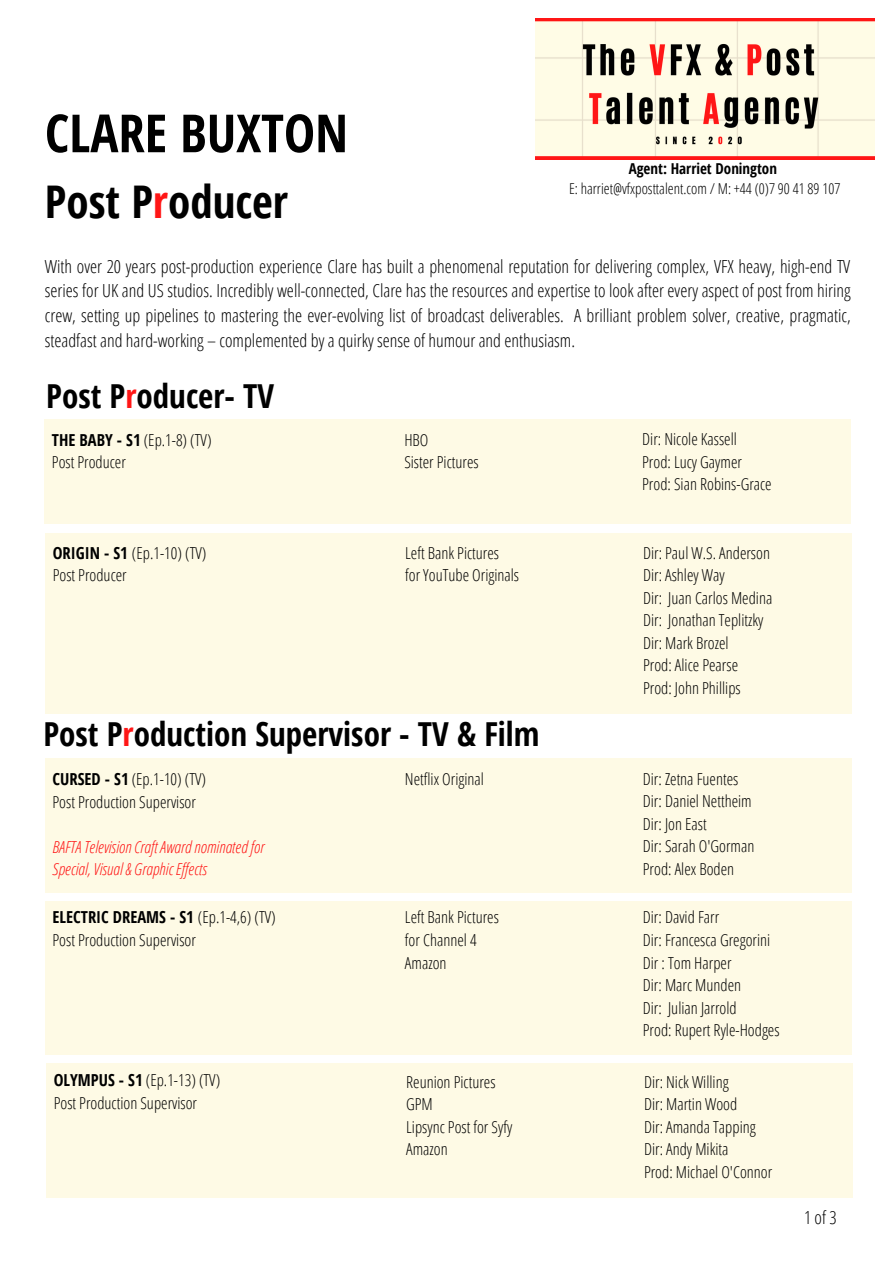
<style>
.page{position:relative;width:894px;height:1264px;background:#fff}
.page>*{position:absolute;margin:0;border:0;box-sizing:border-box;transform-origin:0 0}
.t1{font:700 52.5px "Open Sans Condensed";color:#000}
.t2{font:700 45px "Open Sans Condensed";color:#000}
.t3{font:700 33px "Open Sans Condensed";color:#000}
.t4{font:300 18px/24.8px "Open Sans Condensed";color:#000;text-align:justify}
.t5{font:300 16.5px "Open Sans Condensed";color:#000}
.t6{font:italic 300 16.5px "Open Sans Condensed";color:#ff1616}
.t7{font:700 16.5px "Open Sans Condensed";color:#000}
.t8{font:300 15px "Open Sans Condensed";color:#000}
.t9{font:700 15px "Open Sans Condensed";color:#000}
.s1{color:#ff1616}
.s2{font-weight:700}
.s3{font-weight:300}
</style>
<div class="page">
<img style="left:535px;top:19px;width:339px;height:141px">
<div style="left:45px;top:533px;width:806px;height:181px;background:#fefae5"></div>
<div style="left:45px;top:901px;width:806px;height:153px;background:#fefae5"></div>
<div style="left:46px;top:1062px;width:806px;height:134px;background:#fefae5"></div>
<div style="left:45px;top:758px;width:806px;height:134px;background:#fefae5"></div>
<div style="left:44px;top:419px;width:806px;height:105px;background:#fefae5"></div>
<p class="t1" style="left:45px;top:96px;width:304px">CLARE BUXTON</p>
<p class="t2" style="left:45px;top:169px;width:245px">Post P<span class="s1">r</span>oducer</p>
<p class="t9" style="left:628px;top:158px;width:150px">Agent: Harriet Donington</p>
<p class="t8" style="left:569px;top:178px;width:273px">E: harriet@vfxposttalent.com / M: +44 (0)7 90 41 89 107</p>
<p class="t4" style="left:45px;top:253px;width:807px">With over 20 years post-production experience Clare has built a phenomenal reputation for delivering complex, VFX heavy, high-end TV series for UK and US studios. Incredibly well-connected, Clare has the resources and expertise to look after every aspect of post from hiring crew, setting up pipelines to mastering the ever-evolving list of broadcast deliverables. A brilliant problem solver, creative, pragmatic, steadfast and hard-working – complemented by a quirky sense of humour and enthusiasm.</p>
<p class="t3" style="left:46px;top:373px;width:229px">Post P<span class="s1">r</span>oducer- TV</p>
<p class="t5" style="left:52px;top:428px;width:161px"><span class="s2">THE BABY - S1</span> (Ep.1-8) (TV)</p>
<p class="t5" style="left:52px;top:451px;width:75px">Post Producer</p>
<p class="t5" style="left:404px;top:428px;width:26px">HBO</p>
<p class="t5" style="left:404px;top:451px;width:76px">Sister Pictures</p>
<p class="t5" style="left:642px;top:427px;width:96px">Dir: Nicole Kassell</p>
<p class="t5" style="left:642px;top:450px;width:101px">Prod: Lucy Gaymer</p>
<p class="t5" style="left:642px;top:472px;width:131px">Prod: Sian Robins-Grace</p>
<p class="t5" style="left:53px;top:541px;width:155px"><span class="s2">ORIGIN - S1</span> (Ep.1-10) (TV)</p>
<p class="t5" style="left:53px;top:563px;width:75px">Post Producer</p>
<p class="t5" style="left:405px;top:541px;width:95px">Left Bank Pictures</p>
<p class="t5" style="left:405px;top:563px;width:115px">for YouTube Originals</p>
<p class="t5" style="left:643px;top:541px;width:128px">Dir: Paul W.S. Anderson</p>
<p class="t5" style="left:643px;top:563px;width:83px">Dir: Ashley Way</p>
<p class="t5" style="left:643px;top:586px;width:131px">Dir: Juan Carlos Medina</p>
<p class="t5" style="left:643px;top:608px;width:122px">Dir: Jonathan Teplitzky</p>
<p class="t5" style="left:643px;top:631px;width:87px">Dir: Mark Brozel</p>
<p class="t5" style="left:643px;top:653px;width:96px">Prod: Alice Pearse</p>
<p class="t5" style="left:643px;top:676px;width:99px">Prod: John Phillips</p>
<p class="t3" style="left:43px;top:710px;width:497px">Post P<span class="s1">r</span>oduction Supervisor - TV &amp; Film</p>
<p class="t5" style="left:53px;top:767px;width:155px"><span class="s2">CURSED - S1</span> (Ep.1-10) (TV)</p>
<p class="t5" style="left:53px;top:790px;width:145px">Post Production Supervisor</p>
<p class="t6" style="left:53px;top:835px;width:213px">BAFTA Television Craft Award nominatedfor</p>
<p class="t6" style="left:53px;top:857px;width:156px">Special, Visual &amp; Graphic Ef ects</p>
<p class="t5" style="left:405px;top:767px;width:80px">Netflix Original</p>
<p class="t5" style="left:642px;top:767px;width:97px">Dir: Zetna Fuentes</p>
<p class="t5" style="left:642px;top:789px;width:110px">Dir: Daniel Nettheim</p>
<p class="t5" style="left:642px;top:812px;width:65px">Dir: Jon East</p>
<p class="t5" style="left:642px;top:834px;width:113px">Dir: Sarah O'Gorman</p>
<p class="t5" style="left:642px;top:857px;width:93px">Prod: Alex Boden</p>
<p class="t7" style="left:53px;top:905px;width:225px">ELECTRIC DREAMS - S1 <span class="s3">(Ep.1-4,6) (TV)</span></p>
<p class="t5" style="left:53px;top:928px;width:145px">Post Production Supervisor</p>
<p class="t5" style="left:405px;top:905px;width:95px">Left Bank Pictures</p>
<p class="t5" style="left:405px;top:928px;width:73px">for Channel 4</p>
<p class="t5" style="left:405px;top:950px;width:43px">Amazon</p>
<p class="t5" style="left:642px;top:905px;width:78px">Dir: David Farr</p>
<p class="t5" style="left:642px;top:928px;width:129px">Dir: Francesca Gregorini</p>
<p class="t5" style="left:642px;top:950px;width:90px">Dir : Tom Harper</p>
<p class="t5" style="left:642px;top:973px;width:100px">Dir: Marc Munden</p>
<p class="t5" style="left:642px;top:995px;width:95px">Dir: Julian Jarrold</p>
<p class="t5" style="left:642px;top:1018px;width:138px">Prod: Rupert Ryle-Hodges</p>
<p class="t5" style="left:54px;top:1068px;width:168px"><span class="s2">OLYMPUS - S1</span> (Ep.1-13) (TV)</p>
<p class="t5" style="left:54px;top:1091px;width:145px">Post Production Supervisor</p>
<p class="t5" style="left:406px;top:1070px;width:91px">Reunion Pictures</p>
<p class="t5" style="left:406px;top:1092px;width:28px">GPM</p>
<p class="t5" style="left:406px;top:1115px;width:108px">Lipsync Post for Syfy</p>
<p class="t5" style="left:406px;top:1137px;width:43px">Amazon</p>
<p class="t5" style="left:644px;top:1070px;width:86px">Dir: Nick Willing</p>
<p class="t5" style="left:644px;top:1092px;width:95px">Dir: Martin Wood</p>
<p class="t5" style="left:644px;top:1115px;width:113px">Dir: Amanda Tapping</p>
<p class="t5" style="left:644px;top:1137px;width:86px">Dir: Andy Mikita</p>
<p class="t5" style="left:644px;top:1160px;width:130px">Prod: Michael O'Connor</p>
<p class="t4" style="left:803px;top:1204px;width:34px">1 of 3</p>
</div>
